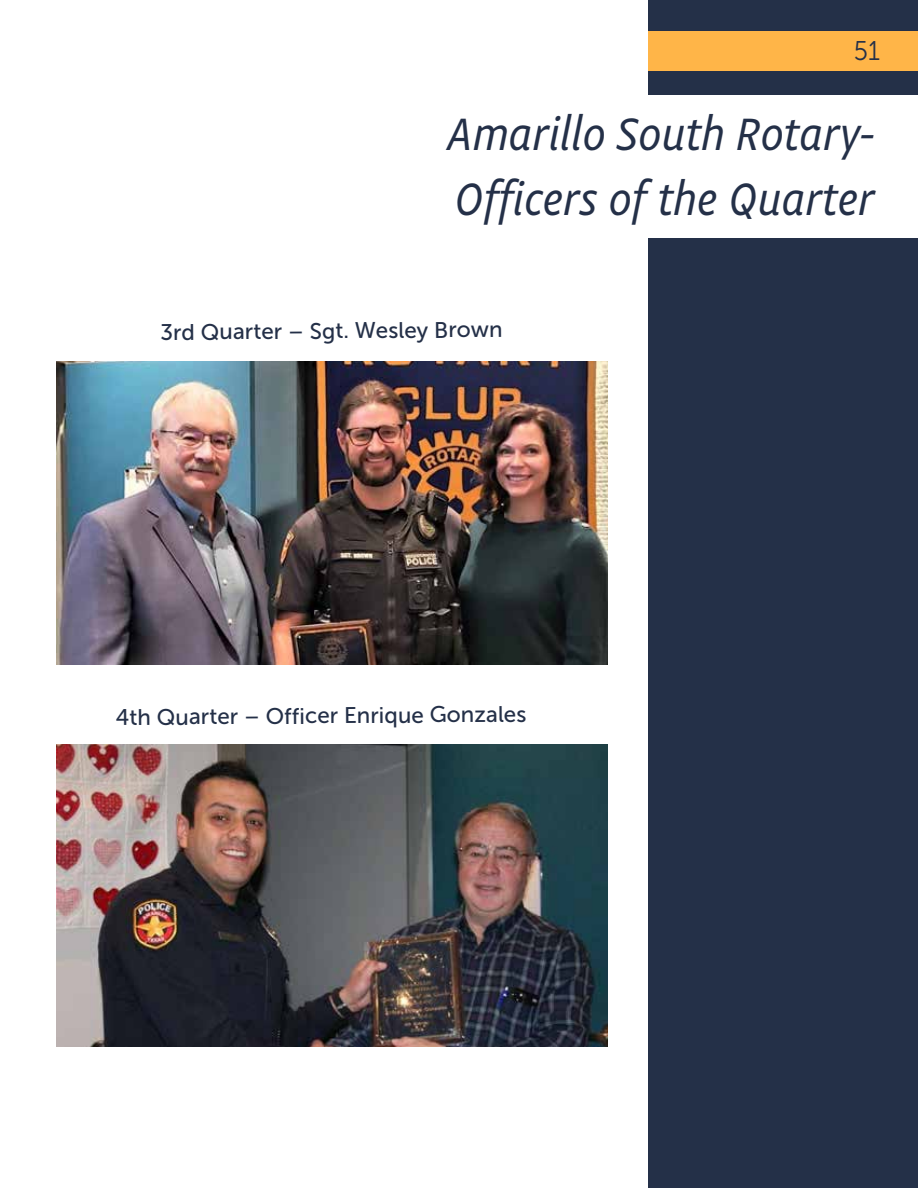
<style>
.page{position:relative;width:918px;height:1188px;background:#fff}
.page>*{position:absolute;margin:0;border:0;box-sizing:border-box;transform-origin:0 0}
.t1{font:italic 48px/64.3px "Obliqua Sans";color:#243048;scale:.95 1}
.t2{font:27px "Museo Sans 300";color:#243048;scale:.95 1}
.t3{font:22.5px "Museo Sans 500";color:#243048}
</style>
<div class="page">
<img style="left:57px;top:362px;width:551px;height:302px">
<img style="left:57px;top:744px;width:551px;height:303px">
<div style="left:648px;top:239px;width:270px;height:949px;background:#243048"></div>
<div style="left:648px;top:0;width:270px;height:94px;background:#243048"></div>
<div style="left:648px;top:31px;width:270px;height:40px;background:#ffb548"></div>
<p class="t2" style="left:854px;top:36px;width:29px">51</p>
<h1 class="t1" style="left:448px;top:106px;width:451px">Amarillo South Rotary-<br>Officers of the Quarter</h1>
<p class="t3" style="left:160px;top:321px;width:344px;rotate:-1deg">3rd Quarter – Sgt. Wesley Brown</p>
<p class="t3" style="left:116px;top:707px;width:412px;rotate:-1deg">4th Quarter – Officer Enrique Gonzales</p>
</div>
